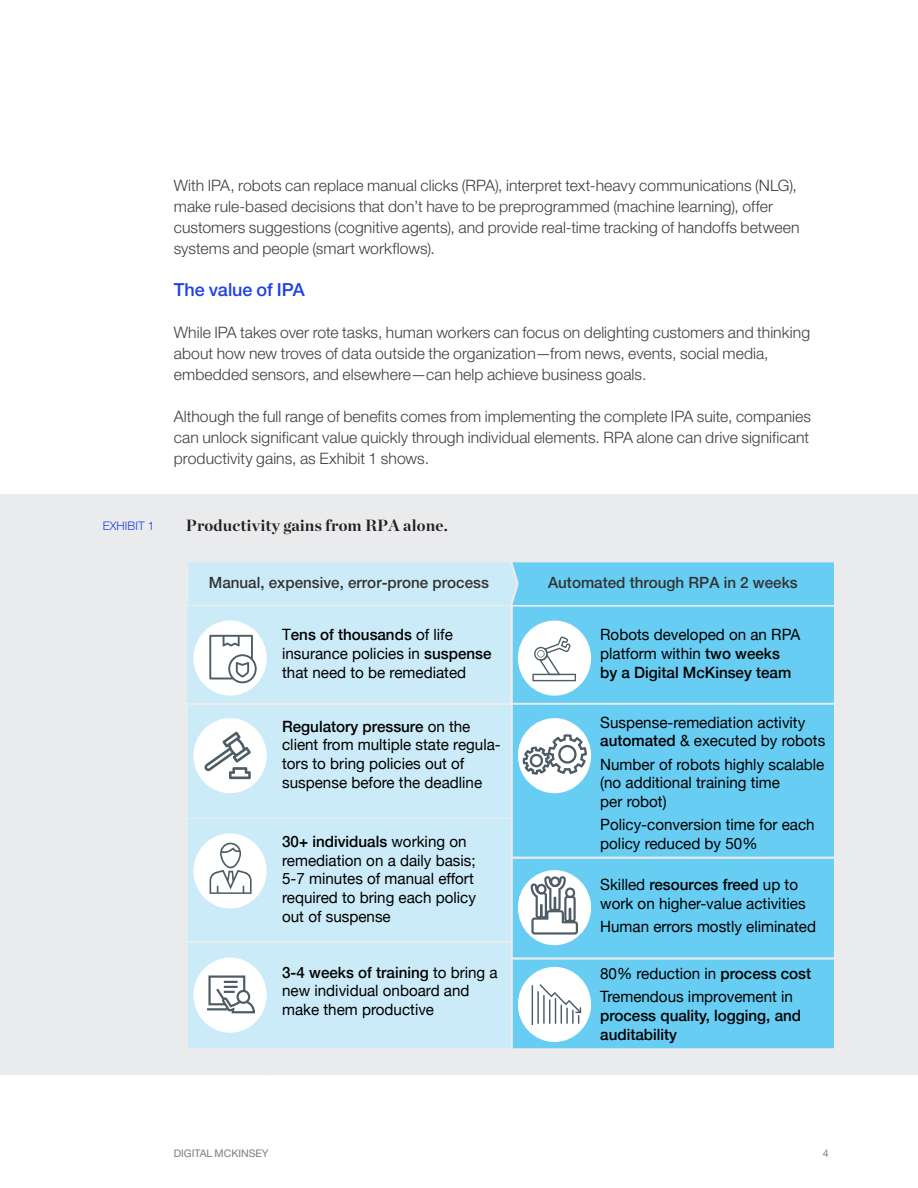
<style>
.page{position:relative;width:918px;height:1188px;background:#fff}
.page>*{position:absolute;margin:0;border:0;box-sizing:border-box;transform-origin:0 0}
.Heading_Electric_Blu{font:500 18px "Helvetica Neue LT Std";letter-spacing:-.005em;color:#1f40e6}
.t1{font:700 16.2px "Chronicle Display";letter-spacing:.01em;color:#231f20}
.Body{font:300 15.75px/21px "Helvetica Neue LT Std";letter-spacing:.005em;color:#3e3e3f}
.t2{font:15.6px/18.8px "Helvetica Neue";color:#000}
.t3{font:500 15.6px "Helvetica Neue LT Std";color:#333}
.t4{font:500 15.6px/18.8px "Helvetica Neue";color:#000}
.t5{font:300 11.85px "Helvetica Neue";color:#1f40e6}
.Footnotes_7_10{font:10.5px "Helvetica Neue LT Std";color:#7a7c7f}
.s1{font-weight:500}
</style>
<div class="page">
<div style="left:1px;top:494px;width:917px;height:581px;background:#eaebec"></div>
<div style="left:188px;top:944px;width:323px;height:104px;background:#ccebf8"></div>
<div style="left:193px;top:958px;width:74px;height:75px;background:#fff;border-radius:50%"></div>
<div style="left:188px;top:705px;width:323px;height:113px;background:#ccebf8"></div>
<div style="left:193px;top:718px;width:74px;height:75px;background:#fff;border-radius:50%"></div>
<div style="left:188px;top:820px;width:323px;height:121px;background:#ccebf8"></div>
<div style="left:193px;top:833px;width:74px;height:76px;background:#fff;border-radius:50%"></div>
<div style="left:513px;top:705px;width:321px;height:152px;background:#68cdf2"></div>
<div style="left:518px;top:718px;width:73px;height:75px;background:#fff;border-radius:50%"></div>
<svg style="left:522px;top:733px;width:66px;height:63px"></svg>
<svg style="left:204px;top:732px;width:47px;height:47px"></svg>
<svg style="left:210px;top:843px;width:42px;height:51px"></svg>
<svg style="left:207px;top:975px;width:48px;height:39px"></svg>
<hr style="left:207px;top:1008px;width:21px;height:2px;background:#4e5c65">
<svg style="left:188px;top:562px;width:646px;height:141px;background:#a3ddf4"></svg>
<svg style="left:513px;top:859px;width:321px;height:189px;background:#7ad0ef"></svg>
<p class="Body" style="left:174px;top:175px;width:627px">With IPA, robots can replace manual clicks (RPA), interpret text-heavy communications (NLG), make rule-based decisions that don’t have to be preprogrammed (machine learning), offer customers suggestions (cognitive agents), and provide real-time tracking of handoffs between systems and people (smart workflows).</p>
<h3 class="Heading_Electric_Blu" style="left:174px;top:279px;width:132px">The value of IPA</h3>
<p class="Body" style="left:174px;top:322px;width:638px">While IPA takes over rote tasks, human workers can focus on delighting customers and thinking about how new troves of data outside the organization—from news, events, social media, embedded sensors, and elsewhere—can help achieve business goals.</p>
<p class="Body" style="left:174px;top:406px;width:639px;text-align:justify">Although the full range of benefits comes from implementing the complete IPA suite, companies can unlock significant value quickly through individual elements. RPA alone can drive significant productivity gains, as Exhibit 1 shows.</p>
<p class="t5" style="left:103px;top:516px;width:53px">EXHIBIT 1</p>
<p class="t1" style="left:186px;top:512px;width:263px">Productivity gains from RPA alone.</p>
<p class="t3" style="left:209px;top:573px;width:282px">Manual, expensive, error-prone process</p>
<p class="t3" style="left:548px;top:573px;width:251px">Automated through RPA in 2 weeks</p>
<p class="t2" style="left:282px;top:626px;width:211px">T<span class="s1">ens of thousands</span> of life insurance policies in <span class="s1">suspense </span>that need to be remediated</p>
<p class="t2" style="left:600px;top:626px;width:202px">Robots developed on an RPA platform within <span class="s1">two weeks by a Digital McKinsey team</span></p>
<p class="t2" style="left:282px;top:718px;width:220px"><span class="s1">Regulatory pressure</span> on the client from multiple state regula&shy;tors to bring policies out of suspense before the deadline</p>
<p class="t2" style="left:282px;top:833px;width:195px"><span class="s1">30+ individuals</span> working on remediation on a daily basis;<br>5-7 minutes of manual effort required to bring each policy out of suspense</p>
<p class="t2" style="left:282px;top:964px;width:217px"><span class="s1">3-4 weeks of training</span> to bring a new individual onboard and make them productive</p>
<p class="t2" style="left:600px;top:714px;width:227px">Suspense-remediation activity <span class="s1">automated</span> &amp; executed by robots</p>
<p class="t2" style="left:600px;top:756px;width:226px">Number of robots highly scalable (no additional training time<br>per robot)</p>
<p class="t2" style="left:600px;top:816px;width:216px">Policy-conversion time for each policy reduced by 50%</p>
<p class="t2" style="left:600px;top:876px;width:207px">Skilled <span class="s1">resources freed</span> up to work on higher-value activities</p>
<p class="t2" style="left:600px;top:918px;width:217px">Human errors mostly eliminated</p>
<p class="t2" style="left:600px;top:962px;width:213px;line-height:23.4px">80% reduction in <span class="s1">process cost<br></span>Tremendous improvement in</p>
<p class="t4" style="left:600px;top:1005px;width:202px">process quality, logging, and auditability</p>
<p class="Footnotes_7_10" style="left:174px;top:1147px;width:96px">DIGITAL MCKINSEY</p>
<p class="Footnotes_7_10" style="left:823px;top:1147px;width:7px">4</p>
</div>
